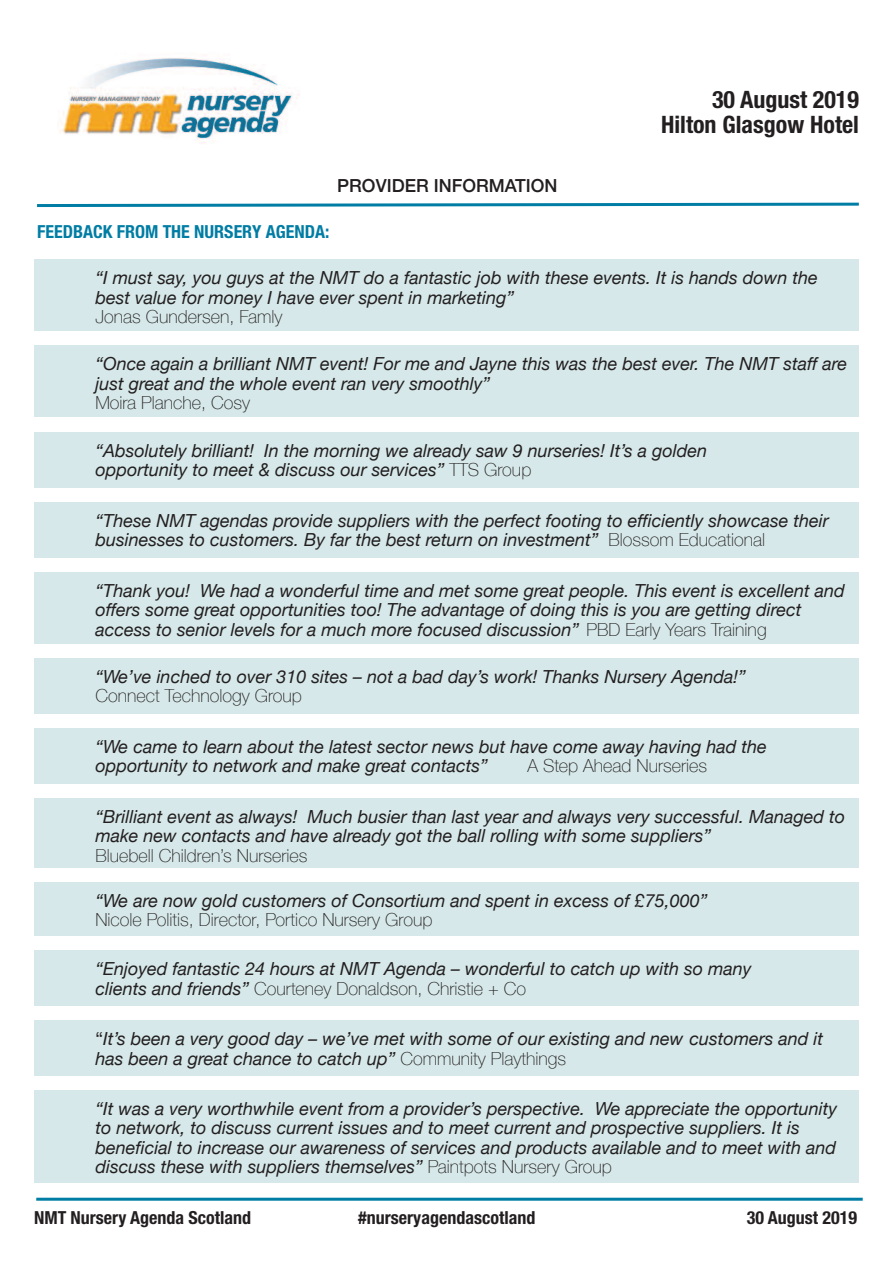
<style>
.page{position:relative;width:893px;height:1263px;background:#fff}
.page>*{position:absolute;margin:0;border:0;box-sizing:border-box;transform-origin:0 0}
.t1{font:700 condensed 24px/25.5px "Helvetica Neue";color:#231f20;text-align:right}
.t2{font:italic 18px/19.5px "Helvetica Neue";color:#231f20}
.t3{font:100 18px "Helvetica Neue";color:#231f20}
.t4{font:700 condensed 18px "Helvetica Neue";color:#231f20}
.t5{font:700 condensed 18px "Helvetica Neue";color:#007da4}
.t6{font:500 18px "Helvetica Neue";color:#231f20}
.s1{font-weight:100;font-style:normal}
.s2{font-style:normal}
</style>
<div class="page">
<img style="left:58px;top:58px;width:241px;height:85px">
<hr style="left:36px;top:1198px;width:827px;height:3px;background:#007da4">
<svg style="left:37px;top:202px;width:822px;height:5px"></svg>
<div style="left:34px;top:259px;width:825px;height:72px;background:#d6e8e9"></div>
<div style="left:34px;top:502px;width:825px;height:55px;background:#d6e8e9"></div>
<div style="left:34px;top:572px;width:825px;height:71px;background:#d6e8e9"></div>
<div style="left:34px;top:658px;width:825px;height:55px;background:#d6e8e9"></div>
<div style="left:34px;top:728px;width:825px;height:55px;background:#d6e8e9"></div>
<div style="left:34px;top:950px;width:825px;height:56px;background:#d6e8e9"></div>
<div style="left:34px;top:1020px;width:825px;height:56px;background:#d6e8e9"></div>
<div style="left:34px;top:1090px;width:825px;height:93px;background:#d6e8e9"></div>
<div style="left:34px;top:798px;width:825px;height:69px;background:#d6e8e9"></div>
<div style="left:34px;top:432px;width:825px;height:55px;background:#d6e8e9"></div>
<div style="left:34px;top:882px;width:825px;height:54px;background:#d6e8e9"></div>
<div style="left:34px;top:345px;width:825px;height:72px;background:#d6e8e9"></div>
<p class="t6" style="left:337px;top:174px;width:222px">PROVIDER INFORMATION</p>
<h1 class="t1" style="left:661px;top:85px;width:199px">30 August 2019<br>Hilton Glasgow Hotel</h1>
<p class="t5" style="left:37px;top:216px;width:294px">FEEDBACK FROM THE NURSERY AGENDA:</p>
<p class="t2" style="left:95px;top:268px;width:724px">“I must say, you guys at the NMT do a fantastic job with these events. It is hands down the best value for money I have ever spent in marketing”</p>
<p class="t3" style="left:95px;top:306px;width:189px">Jonas Gundersen, Famly</p>
<p class="t2" style="left:95px;top:354px;width:753px">“Once again a brilliant NMT event! For me and Jayne this was the best ever. The NMT staff are just great and the whole event ran very smoothly”</p>
<p class="t3" style="left:95px;top:392px;width:156px">Moira Planche, Cosy</p>
<p class="t2" style="left:95px;top:440px;width:613px">“Absolutely brilliant! In the morning we already saw 9 nurseries! It’s a golden opportunity to meet &amp; discuss our services” <span class="s1">TTS Group</span></p>
<p class="t2" style="left:95px;top:510px;width:735px">“These NMT agendas provide suppliers with the perfect footing to efficiently showcase their businesses to customers. By far the best return on investment” <span class="s1">Blossom Educational</span></p>
<p class="t2" style="left:95px;top:580px;width:751px">“Thank you! We had a wonderful time and met some great people. This event is excellent and offers some great opportunities too! The advantage of doing this is you are getting direct access to senior levels for a much more focused discussion” <span class="s1">PBD Early Years Training</span></p>
<p class="t2" style="left:95px;top:666px;width:652px">“We’ve inched to over 310 sites – not a bad day’s work! Thanks Nursery Agenda!”</p>
<p class="t3" style="left:95px;top:685px;width:208px">Connect Technology Group</p>
<p class="t2" style="left:95px;top:736px;width:673px">“We came to learn about the latest sector news but have come away having had the opportunity to network and make great contacts”</p>
<p class="t3" style="left:527px;top:755px;width:181px">A Step Ahead Nurseries</p>
<p class="t2" style="left:95px;top:806px;width:751px">“Brilliant event as always! Much busier than last year and always very successful. Managed to make new contacts and have already got the ball rolling with some suppliers”</p>
<p class="t3" style="left:95px;top:844px;width:214px">Bluebell Children’s Nurseries</p>
<p class="t2" style="left:95px;top:890px;width:614px">“We are now gold customers of Consortium and spent in excess of £75,000”</p>
<p class="t3" style="left:95px;top:909px;width:338px">Nicole Politis, Director, Portico Nursery Group</p>
<p class="t2" style="left:95px;top:958px;width:658px">“Enjoyed fantastic 24 hours at NMT Agenda – wonderful to catch up with so many clients and friends” <span class="s1">Courteney Donaldson, Christie + Co</span></p>
<p class="t2" style="left:95px;top:1028px;width:729px"><span class="s2">“</span>It’s been a very good day – we’ve met with some of our existing and new customers and it has been a great chance to catch up” <span class="s1">Community Playthings</span></p>
<p class="t2" style="left:95px;top:1098px;width:743px">“It was a very worthwhile event from a provider’s perspective. We appreciate the opportunity to network, to discuss current issues and to meet current and prospective suppliers. It is beneficial to increase our awareness of services and products available and to meet with and discuss these with suppliers themselves” <span class="s1">Paintpots Nursery Group</span></p>
<p class="t4" style="left:34px;top:1202px;width:219px">NMT Nursery Agenda Scotland</p>
<p class="t4" style="left:358px;top:1202px;width:179px">#nurseryagendascotland</p>
<p class="t4" style="left:747px;top:1202px;width:112px">30 August 2019</p>
</div>
